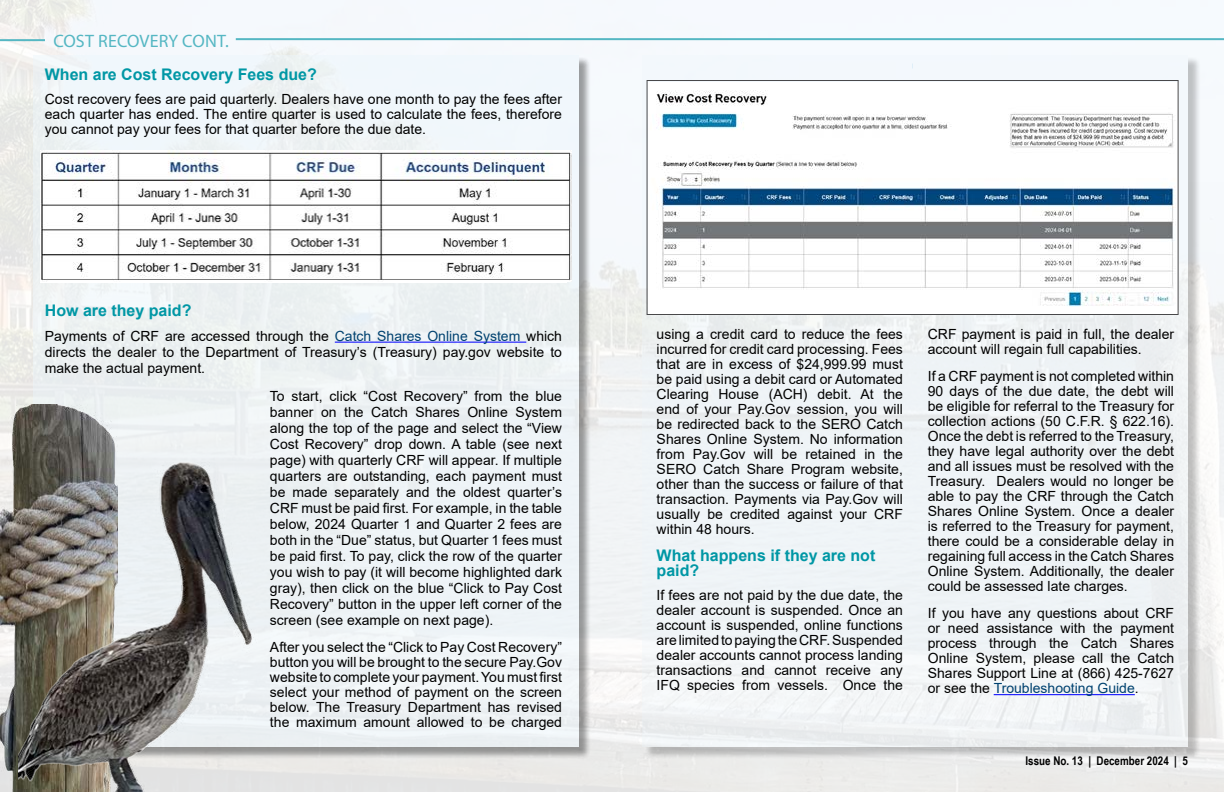
<style>
.page{position:relative;width:1224px;height:792px;background:#fff}
.page>*{position:absolute;margin:0;border:0;box-sizing:border-box;transform-origin:0 0}
.t1{font:18px "Myriad Pro";color:#55b7c3}
.t2{font:700 16px/15px "Arial";color:#0097a5}
.t3{font:14px/15px "Arial";color:#000;text-align:justify}
.t4{font:700 12px "Arial Narrow";color:#000}
.s1{color:#004270}
</style>
<div class="page">
<img style="left:0;top:0;width:1224px;height:792px">
<div style="left:644px;top:57px;width:557px;height:703px;background:#000;opacity:.75"></div>
<div style="left:643px;top:55px;width:545px;height:692px;background:#ecf6fc"></div>
<div style="left:35px;top:57px;width:557px;height:703px;background:#000;opacity:.75"></div>
<div style="left:33px;top:55px;width:546px;height:692px;background:#ecf6fc"></div>
<hr style="left:236px;top:38px;width:988px;height:2px;background:#55b7c3">
<hr style="left:0;top:39px;width:45px;height:2px;background:#55b7c3">
<img style="left:0;top:405px;width:19px;height:387px">
<img style="left:19px;top:373px;width:251px;height:419px">
<hr style="left:335px;top:342px;width:191px;height:1px;background:#00f">
<hr style="left:994px;top:694px;width:141px;height:1px;background:#00f">
<img style="left:41px;top:150px;width:530px;height:132px">
<img style="left:649px;top:82px;width:528px;height:231px">
<div style="left:647px;top:80px;width:532px;height:235px;border:1px solid #48484a"></div>
<p class="t1" style="left:53px;top:29px;width:177px">COST RECOVERY CONT.</p>
<p class="t2" style="left:45px;top:67px;width:274px">When are Cost Recovery Fees due?</p>
<p class="t3" style="left:45px;top:91px;width:519px">Cost recovery fees are paid quarterly. Dealers have one month to pay the fees after each quarter has ended. The entire quarter is used to calculate the fees, therefore you cannot pay your fees for that quarter before the due date.</p>
<p class="t2" style="left:45px;top:303px;width:148px">How are they paid?</p>
<p class="t3" style="left:45px;top:328px;width:519px;line-height:16px">Payments of CRF are accessed through the <span class="s1">Catch Shares Online System</span> which directs the dealer to the Department of Treasury’s (Treasury) pay.gov website to make the actual payment.</p>
<p class="t3" style="left:270px;top:388px;width:294px;line-height:16px">To start, click “Cost Recovery” from the blue banner on the Catch Shares Online System along the top of the page and select the “View Cost Recovery” drop down. A table (see next page) with quarterly CRF will appear. If multiple quarters are outstanding, each payment must be made separately and the oldest quarter’s CRF must be paid first. For example, in the table below, 2024 Quarter 1 and Quarter 2 fees are both in the “Due” status, but Quarter 1 fees must be paid first. To pay, click the row of the quarter you wish to pay (it will become highlighted dark gray), then click on the blue “Click to Pay Cost Recovery” button in the upper left corner of the screen (see example on next page).</p>
<p class="t3" style="left:270px;top:639px;width:294px">After you select the “Click to Pay Cost Recovery” button you will be brought to the secure Pay.Gov website to complete your payment. You must first select your method of payment on the screen below. The Treasury Department has revised the maximum amount allowed to be charged</p>
<p class="t3" style="left:657px;top:327px;width:248px">using a credit card to reduce the fees incurred for credit card processing. Fees that are in excess of $24,999.99 must be paid using a debit card or Automated Clearing House (ACH) debit. At the end of your Pay.Gov session, you will be redirected back to the SERO Catch Shares Online System. No information from Pay.Gov will be retained in the SERO Catch Share Program website, other than the success or failure of that transaction. Payments via Pay.Gov will usually be credited against your CRF within 48 hours.</p>
<p class="t2" style="left:657px;top:548px;width:220px">What happens if they are not paid?</p>
<p class="t3" style="left:657px;top:588px;width:248px">If fees are not paid by the due date, the dealer account is suspended. Once an account is suspended, online functions are limited to paying the CRF. Suspended dealer accounts cannot process landing transactions and cannot receive any IFQ species from vessels. Once the</p>
<p class="t3" style="left:928px;top:327px;width:248px">CRF payment is paid in full, the dealer account will regain full capabilities.</p>
<p class="t3" style="left:928px;top:369px;width:248px">If a CRF payment is not completed within 90 days of the due date, the debt will be eligible for referral to the Treasury for collection actions (50 C.F.R. § 622.16).<br>Once the debt is referred to the Treasury, they have legal authority over the debt and all issues must be resolved with the Treasury. Dealers would no longer be able to pay the CRF through the Catch Shares Online System. Once a dealer is referred to the Treasury for payment, there could be a considerable delay in regaining full access in the Catch Shares Online System. Additionally, the dealer could be assessed late charges.</p>
<p class="t3" style="left:928px;top:606px;width:248px">If you have any questions about CRF or need assistance with the payment process through the Catch Shares Online System, please call the Catch Shares Support Line at (866) 425-7627 or see the <span class="s1">Troubleshooting Guide</span>.</p>
<p class="t4" style="left:1025px;top:752px;width:164px">Issue No. 13 | December 2024 | 5</p>
</div>
